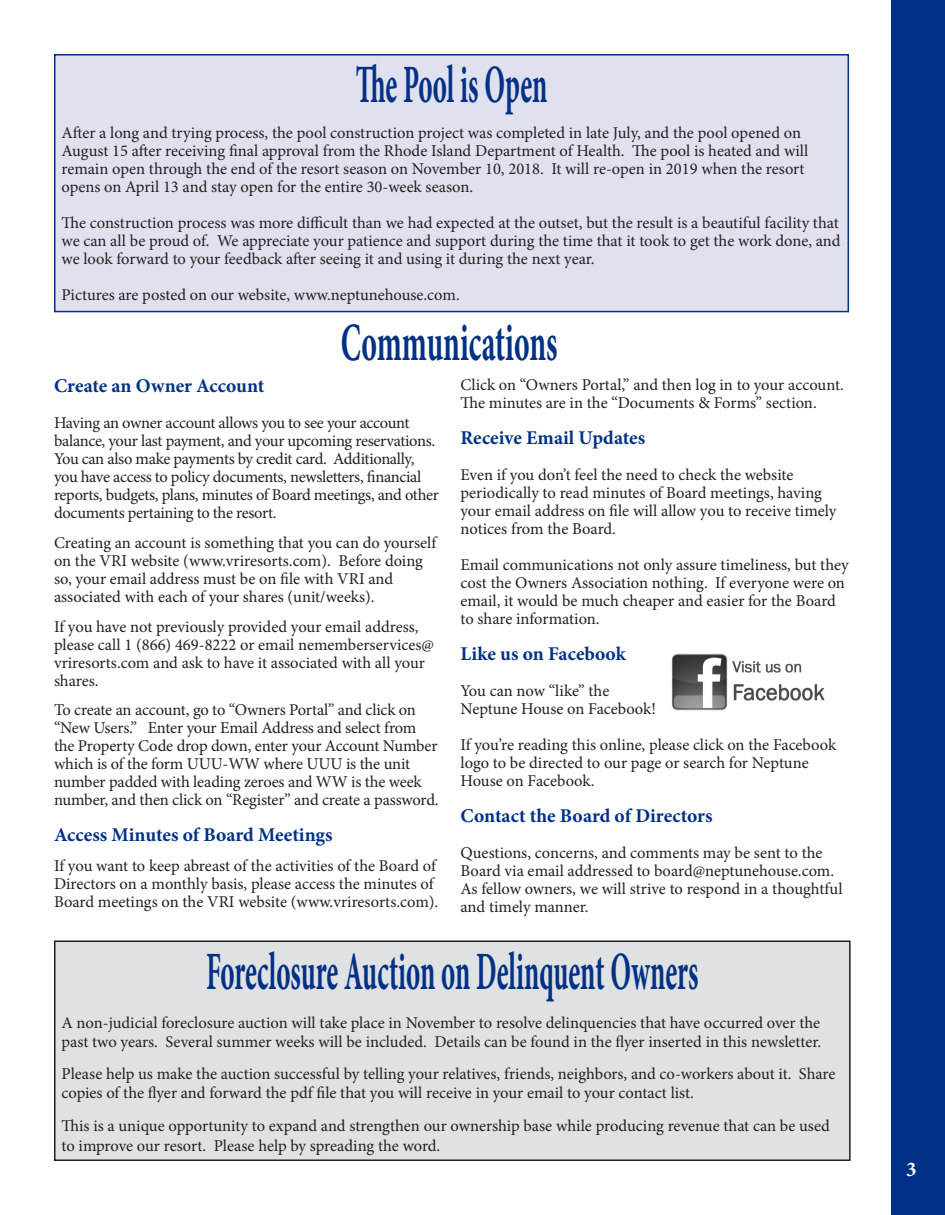
<style>
.page{position:relative;width:945px;height:1215px;background:#fff}
.page>*{position:absolute;margin:0;border:0;box-sizing:border-box;transform-origin:0 0}
.t1{font:700 54px "Minion Pro";letter-spacing:.005em;color:#003186;scale:.5 1}
.t2{font:700 54px "Minion Pro";letter-spacing:.005em;color:#003186;scale:.55 1}
.t3{font:700 21px "Minion Pro";color:#fff}
.t4{font:700 19.5px "Minion Pro";color:#003186}
.t5{font:16.5px/18px "Minion Pro";letter-spacing:-.005em;color:#231f20}
</style>
<div class="page">
<div style="left:55px;top:941px;width:795px;height:219px;background:#e0e1e3"></div>
<div style="left:54px;top:940px;width:797px;height:221px;border:2px solid #231f20"></div>
<div style="left:891px;top:0;width:54px;height:1215px;background:#003186"></div>
<div style="left:55px;top:55px;width:793px;height:257px;background:#e0e0ef"></div>
<div style="left:54px;top:54px;width:795px;height:258px;border:2px solid #003186"></div>
<img style="left:671px;top:653px;width:154px;height:58px">
<p class="t1" style="left:356px;top:47px;width:385px">The Pool is Open</p>
<p class="t5" style="left:62px;top:124px;width:748px">After a long and trying process, the pool construction project was completed in late July, and the pool opened on August 15 after receiving final approval from the Rhode Island Department of Health. The pool is heated and will remain open through the end of the resort season on November 10, 2018. It will re-open in 2019 when the resort opens on April 13 and stay open for the entire 30-week season.</p>
<p class="t5" style="left:62px;top:214px;width:781px;text-align:justify">The construction process was more difficult than we had expected at the outset, but the result is a beautiful facility that we can all be proud of. We appreciate your patience and support during the time that it took to get the work done, and we look forward to your feedback after seeing it and using it during the next year.</p>
<p class="t5" style="left:62px;top:286px;width:400px">Pictures are posted on our website, www.neptunehouse.com.</p>
<p class="t2" style="left:341px;top:305px;width:396px">Communications</p>
<p class="t4" style="left:54px;top:372px;width:212px">Create an Owner Account</p>
<p class="t5" style="left:54px;top:414px;width:387px">Having an owner account allows you to see your account balance, your last payment, and your upcoming reservations.<br>You can also make payments by credit card. Additionally, you have access to policy documents, newsletters, financial reports, budgets, plans, minutes of Board meetings, and other documents pertaining to the resort.</p>
<p class="t5" style="left:54px;top:534px;width:384px">Creating an account is something that you can do yourself on the VRI website (www.vriresorts.com). Before doing so, your email address must be on file with VRI and associated with each of your shares (unit/weeks).</p>
<p class="t5" style="left:54px;top:618px;width:381px">If you have not previously provided your email address, please call 1 (866) 469-8222 or email nememberservices@ vriresorts.com and ask to have it associated with all your shares.</p>
<p class="t5" style="left:54px;top:701px;width:386px">To create an account, go to “Owners Portal” and click on “New Users.” Enter your Email Address and select from the Property Code drop down, enter your Account Number which is of the form UUU-WW where UUU is the unit number padded with leading zeroes and WW is the week number, and then click on “Register” and create a password.</p>
<p class="t4" style="left:54px;top:821px;width:280px">Access Minutes of Board Meetings</p>
<p class="t5" style="left:54px;top:857px;width:386px">If you want to keep abreast of the activities of the Board of<br>Directors on a monthly basis, please access the minutes of<br>Board meetings on the VRI website (www.vriresorts.com).</p>
<p class="t5" style="left:461px;top:376px;width:385px">Click on “Owners Portal,” and then log in to your account.<br>The minutes are in the “Documents &amp; Forms” section.</p>
<p class="t4" style="left:461px;top:424px;width:186px">Receive Email Updates</p>
<p class="t5" style="left:461px;top:466px;width:377px">Even if you don’t feel the need to check the website periodically to read minutes of Board meetings, having your email address on file will allow you to receive timely notices from the Board.</p>
<p class="t5" style="left:461px;top:556px;width:390px">Email communications not only assure timeliness, but they cost the Owners Association nothing. If everyone were on email, it would be much cheaper and easier for the Board to share information.</p>
<p class="t4" style="left:461px;top:640px;width:167px">Like us on Facebook</p>
<p class="t5" style="left:461px;top:682px;width:197px">You can now “like” the<br>Neptune House on Facebook!</p>
<p class="t5" style="left:461px;top:736px;width:377px">If you’re reading this online, please click on the Facebook logo to be directed to our page or search for Neptune<br>House on Facebook.</p>
<p class="t4" style="left:461px;top:802px;width:254px">Contact the Board of Directors</p>
<p class="t5" style="left:461px;top:844px;width:384px">Questions, concerns, and comments may be sent to the Board via email addressed to board@neptunehouse.com.<br>As fellow owners, we will strive to respond in a thoughtful and timely manner.</p>
<p class="t1" style="left:206px;top:933px;width:986px">Foreclosure Auction on Delinquent Owners</p>
<p class="t5" style="left:62px;top:1013px;width:761px;line-height:19.5px">A non-judicial foreclosure auction will take place in November to resolve delinquencies that have occurred over the past two years. Several summer weeks will be included. Details can be found in the flyer inserted in this newsletter.</p>
<p class="t5" style="left:62px;top:1064px;width:775px;line-height:19.5px">Please help us make the auction successful by telling your relatives, friends, neighbors, and co-workers about it. Share copies of the flyer and forward the pdf file that you will receive in your email to your contact list.</p>
<p class="t5" style="left:62px;top:1116px;width:770px;line-height:19.5px">This is a unique opportunity to expand and strengthen our ownership base while producing revenue that can be used to improve our resort. Please help by spreading the word.</p>
<p class="t3" style="left:906px;top:1155px;width:12px">3</p>
<p class="t3" style="left:906px;top:1155px;width:12px">5</p>
</div>
